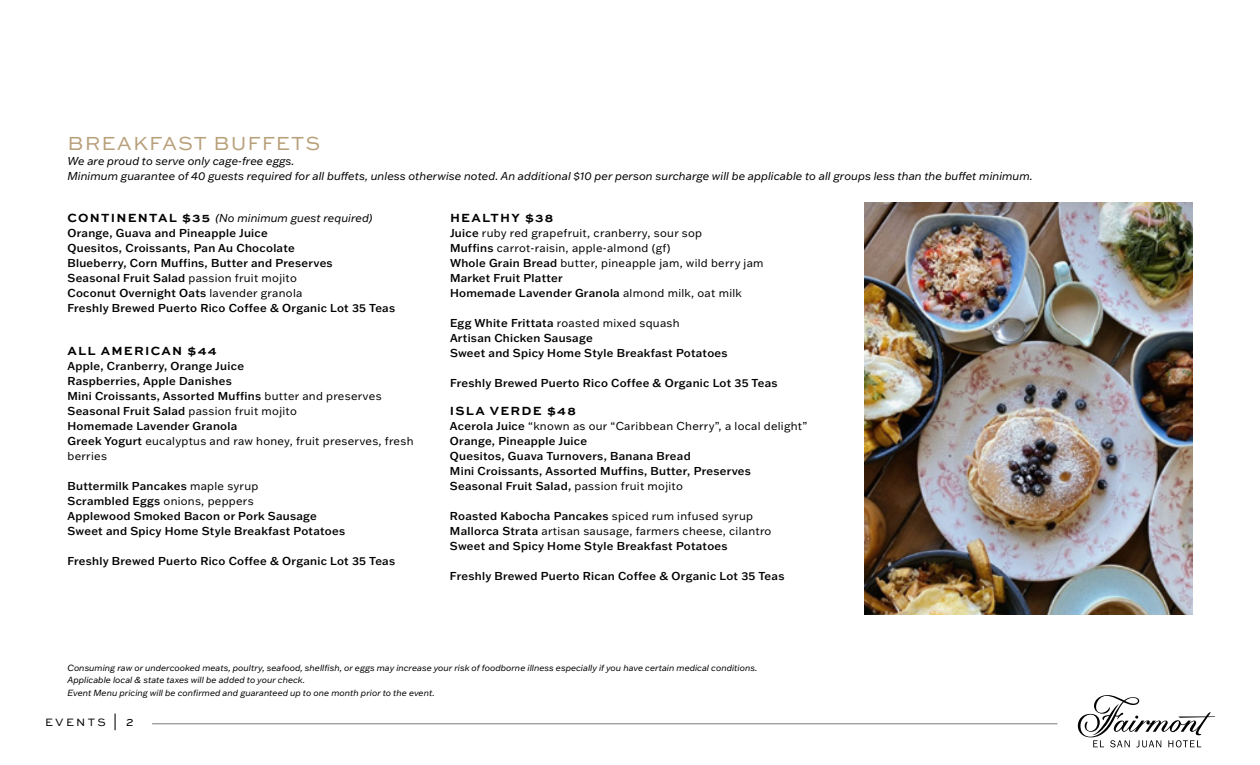
<style>
.page{position:relative;width:1260px;height:765px;background:#fff}
.page>*{position:absolute;margin:0;border:0;box-sizing:border-box;transform-origin:0 0}
.t1{font:20px "Sweet Sans Pro";letter-spacing:.05em;color:#b8a07a}
.t2{font:700 12.5px "Sweet Sans Pro";letter-spacing:.1em;color:#000}
.t3{font:500 11.25px/15px "Franklin Gothic ATF";letter-spacing:.025em;color:#000}
.t4{font:italic 11.25px/15px "Franklin Gothic ATF";color:#000}
.t5{font:11.25px/15px "Franklin Gothic ATF";letter-spacing:.025em;color:#000}
.t6{font:11.25px "Sweet Sans Pro";letter-spacing:.2em;color:#000}
.t7{font:italic 8.75px/12.5px "Franklin Gothic ATF";color:#000}
.s1{font-family:"Sweet Sans Pro";font-weight:700;font-size:12.5px}
.s2{font-weight:400;font-style:italic}
.s3{font-weight:400}
.s4{font-weight:500}
.s5{font-size:13.75px}
.s6{font-size:12.5px}
</style>
<div class="page">
<hr style="left:152px;top:723px;width:906px;height:1px;background:#939598">
<svg style="left:1078px;top:695px;width:137px;height:52px"></svg>
<img style="left:865px;top:202px;width:327px;height:413px">
<h1 class="t1" style="left:68px;top:129px;width:254px">BREAKFAST BUFFETS</h1>
<p class="t4" style="left:68px;top:154px;width:967px">We are proud to serve only cage-free eggs.<br>Minimum guarantee of 40 guests required for all buffets, unless otherwise noted. An additional $10 per person surcharge will be applicable to all groups less than the buffet minimum.</p>
<p class="t3" style="left:67px;top:210px;width:329px"><span class="s1">CONTINENTAL $35</span> <span class="s2">(No minimum guest required)<br></span>Orange, Guava and Pineapple Juice<br>Quesitos, Croissants, Pan Au Chocolate<br>Blueberry, Corn Muffins, Butter and Preserves<br>Seasonal Fruit Salad <span class="s3">passion fruit mojito<br></span>Coconut Overnight Oats <span class="s3">lavender granola<br></span>Freshly Brewed Puerto Rico Coffee &amp; Organic Lot 35 Teas</p>
<p class="t2" style="left:68px;top:342px;width:151px">ALL AMERICAN $44</p>
<p class="t3" style="left:68px;top:358px;width:348px">Apple, Cranberry, Orange Juice<br>Raspberries, Apple Danishes<br>Mini Croissants, Assorted Muffins <span class="s3">butter and preserves </span>Seasonal Fruit Salad <span class="s3">passion fruit mojito<br></span>Homemade Lavender Granola<br>Greek Yogurt <span class="s3">eucalyptus and raw honey, fruit preserves, fresh berries</span></p>
<p class="t3" style="left:68px;top:478px;width:279px">Buttermilk Pancakes <span class="s3">maple syrup<br></span>Scrambled Eggs <span class="s3">onions, peppers<br></span>Applewood Smoked Bacon or Pork Sausage Sweet and Spicy Home Style Breakfast Potatoes</p>
<p class="t3" style="left:68px;top:553px;width:329px">Freshly Brewed Puerto Rico Coffee &amp; Organic Lot 35 Teas</p>
<p class="t2" style="left:450px;top:208px;width:105px">HEALTHY $38</p>
<p class="t5" style="left:450px;top:225px;width:315px"><span class="s4">Juice</span> ruby red grapefruit, cranberry, sour sop<br><span class="s4">Muffins</span> carrot-raisin, apple-almond (gf)<br><span class="s4">Whole Grain Bread</span> butter, pineapple jam, wild berry jam <span class="s4">Market Fruit Platter<br>Homemade Lavender Granola</span> almond milk, oat milk</p>
<p class="t3" style="left:450px;top:315px;width:279px">Egg White Frittata <span class="s3">roasted mixed squash<br></span>Artisan Chicken Sausage<br>Sweet and Spicy Home Style Breakfast Potatoes</p>
<p class="t3" style="left:450px;top:375px;width:329px">Freshly Brewed Puerto Rico Coffee &amp; Organic Lot 35 Teas</p>
<p class="t2" style="left:450px;top:402px;width:127px">ISLA VERDE $48</p>
<p class="t3" style="left:450px;top:419px;width:359px">Acerola Juice <span class="s3">“known as our “Caribbean Cherry”, a local delight” </span>Orange, Pineapple Juice<br>Quesitos, Guava Turnovers, Banana Bread<br>Mini Croissants, Assorted Muffins, Butter, Preserves<br>Seasonal Fruit Salad, <span class="s3">passion fruit mojito</span></p>
<p class="t3" style="left:450px;top:509px;width:323px">Roasted Kabocha Pancakes <span class="s3">spiced rum infused syrup<br></span>Mallorca Strata <span class="s3">artisan sausage, farmers cheese, cilantro<br></span>Sweet and Spicy Home Style Breakfast Potatoes</p>
<p class="t3" style="left:450px;top:569px;width:336px">Freshly Brewed Puerto Rican Coffee &amp; Organic Lot 35 Teas</p>
<p class="t7" style="left:68px;top:661px;width:691px">Consuming raw or undercooked meats, poultry, seafood, shellfish, or eggs may increase your risk of foodborne illness especially if you have certain medical conditions.<br>Applicable local &amp; state taxes will be added to your check.<br>Event Menu pricing will be confirmed and guaranteed up to one month prior to the event.</p>
<p class="t6" style="left:45px;top:714px;width:90px">EVENTS <span class="s5">|</span> <span class="s6">2</span></p>
</div>
